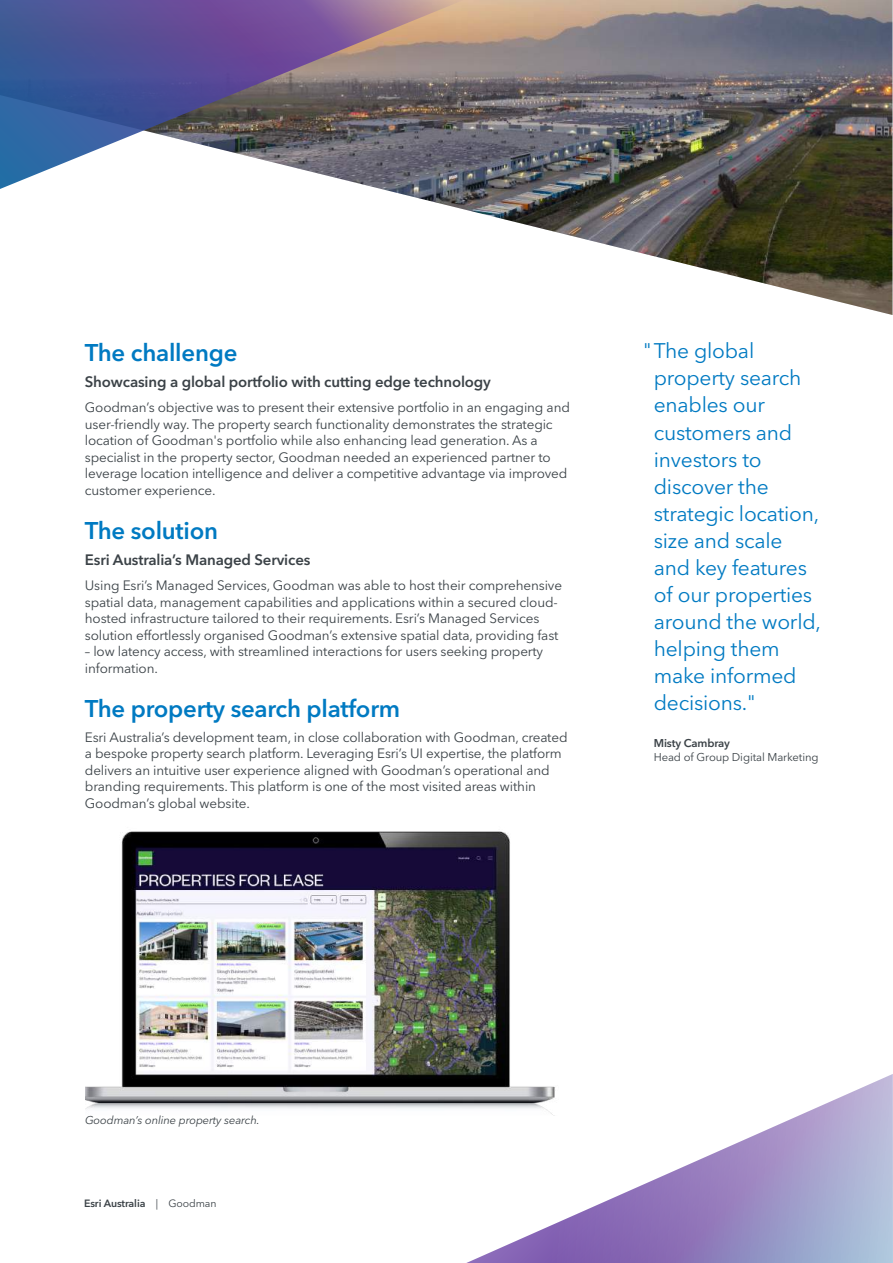
<style>
.page{position:relative;width:893px;height:1263px;background:#fff}
.page>*{position:absolute;margin:0;border:0;box-sizing:border-box;transform-origin:0 0}
.t1{font:600 24px "Avenir Next World";letter-spacing:-.01em;color:#007ac2}
.t2{font:21px/27px "Avenir Next World";letter-spacing:-.01em;color:#007ac2}
.t3{font:600 15px "Avenir Next World";letter-spacing:-.01em;color:#3b4247}
.t4{font:13.5px/16.5px "Avenir Next World";letter-spacing:-.01em;color:#3b4247}
.t5{font:italic 11.25px "Avenir Next World";letter-spacing:-.01em;color:#3b4247}
.t6{font:11.25px "Avenir Next World";letter-spacing:-.01em;color:#3b4247}
.t7{font:600 11.25px "Avenir Next World";letter-spacing:-.01em;color:#3b4247}
.t8{font:600 10.5px "Avenir Next World";letter-spacing:-.01em;color:#3b4247}
.s1{font-weight:400}
</style>
<div class="page">
<svg style="left:466px;top:1074px;width:427px;height:189px"></svg>
<img style="left:418px;top:0;width:474px;height:315px">
<img style="left:85px;top:831px;width:487px;height:285px">
<svg style="left:0;top:0;width:571px;height:198px;background:#7d7992"></svg>
<h1 class="t1" style="left:85px;top:338px;width:154px">The challenge</h1>
<p class="t3" style="left:85px;top:373px;width:408px">Showcasing a global portfolio with cutting edge technology</p>
<p class="t4" style="left:85px;top:399px;width:487px">Goodman’s objective was to present their extensive portfolio in an engaging and user-friendly way. The property search functionality demonstrates the strategic location of Goodman's portfolio while also enhancing lead generation. As a specialist in the property sector, Goodman needed an experienced partner to leverage location intelligence and deliver a competitive advantage via improved customer experience.</p>
<h1 class="t1" style="left:85px;top:516px;width:135px">The solution</h1>
<p class="t3" style="left:85px;top:551px;width:227px">Esri Australia’s Managed Services</p>
<p class="t4" style="left:85px;top:577px;width:479px">Using Esri’s Managed Services, Goodman was able to host their comprehensive spatial data, management capabilities and applications within a secured cloud&shy;hosted infrastructure tailored to their requirements. Esri’s Managed Services solution effortlessly organised Goodman’s extensive spatial data, providing fast</p>
<p class="t4" style="left:85px;top:643px;width:460px">– low latency access, with streamlined interactions for users seeking property information.</p>
<h1 class="t1" style="left:85px;top:694px;width:317px">The property search platform</h1>
<p class="t4" style="left:85px;top:729px;width:484px">Esri Australia’s development team, in close collaboration with Goodman, created a bespoke property search platform. Leveraging Esri’s UI expertise, the platform delivers an intuitive user experience aligned with Goodman’s operational and branding requirements. This platform is one of the most visited areas within Goodman’s global website.</p>
<h2 class="t2" style="left:654px;top:338px;width:169px;text-indent:-11px">"The global property search enables our customers and investors to discover the strategic location, size and scale and key features of our properties around the world, helping them make informed decisions."</h2>
<p class="t7" style="left:654px;top:737px;width:78px">Misty Cambray</p>
<p class="t6" style="left:654px;top:748px;width:166px">Head of Group Digital Marketing</p>
<p class="t5" style="left:85px;top:1111px;width:176px">Goodman’s online property search.</p>
<p class="t8" style="left:84px;top:1197px;width:134px">Esri Australia <span class="s1">| Goodman</span></p>
</div>
